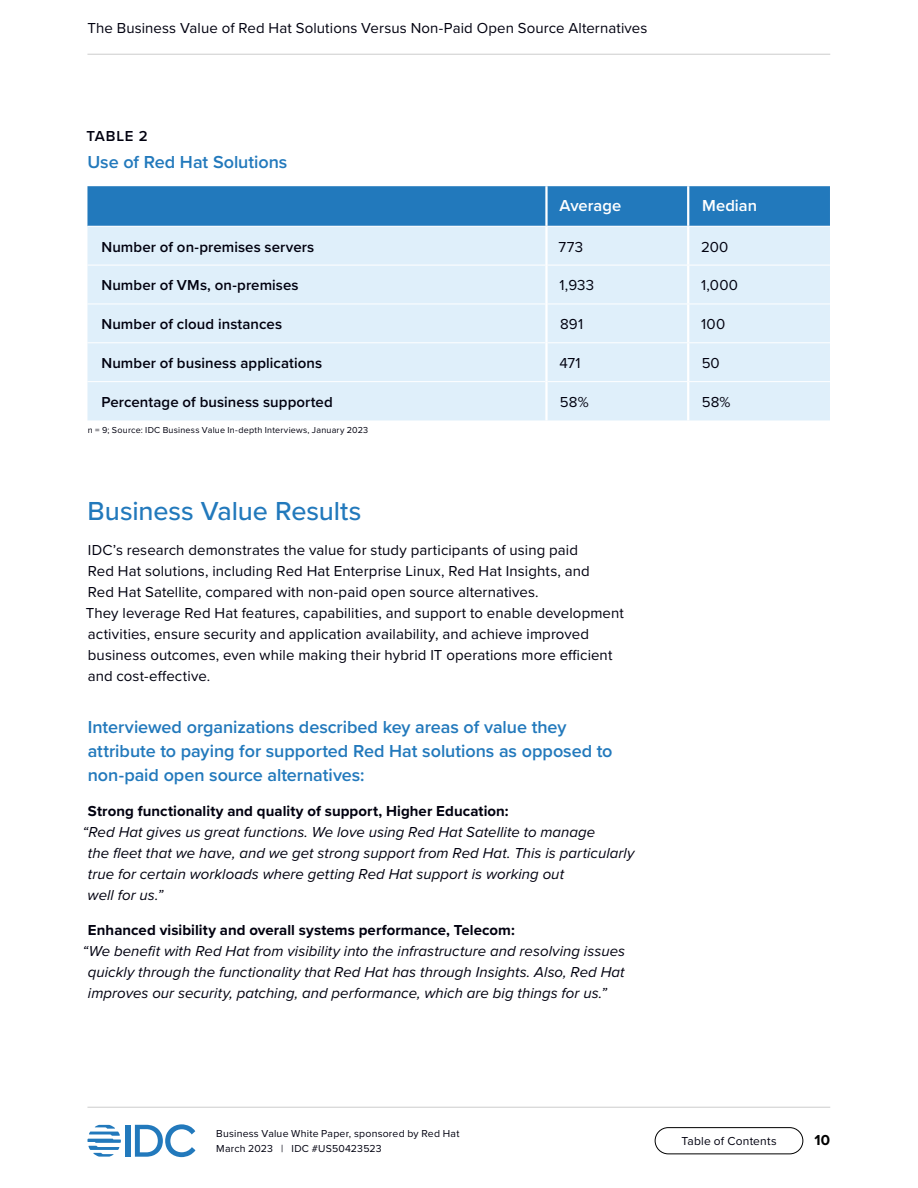
<style>
.page{position:relative;width:918px;height:1188px;background:#fff}
.page>*{position:absolute;margin:0;border:0;box-sizing:border-box;transform-origin:0 0}
.t1{font:500 27px "Proxima Nova";letter-spacing:-.005em;color:#2279bc}
.P_-_Blue_bold_intro{font:600 18px/24px "Proxima Nova";letter-spacing:-.005em;color:#2279bc}
.Table_-_Heading{font:600 18px "Proxima Nova";color:#2279bc}
.Table_-_Column_title{font:600 16.5px "Proxima Nova";color:#fff}
.Table_-_Text__left_a{font:15px/21px "Proxima Nova";letter-spacing:.005em;color:#01010f}
.P_-_Testimonial_quot{font:italic 15px/21px "Proxima Nova";letter-spacing:.005em;color:#01010f}
.Table___Row_title{font:600 15px "Proxima Nova";letter-spacing:.005em;color:#01010f}
.P_-_Testimonial_bold{font:700 15px "Proxima Nova";letter-spacing:.005em;color:#01010f}
.Table_-_Identifier{font:600 15px "Proxima Nova";letter-spacing:.055em;color:#01010f}
.t2{font:700 15px "Proxima Nova";color:#000}
.t3{font:12px "Proxima Nova";letter-spacing:.015em;color:#01010f}
.t4{font:10.5px/15px "Proxima Nova";letter-spacing:.02em;color:#01010f}
.Table_-_Notes_and_so{font:9px "Proxima Nova";letter-spacing:.025em;color:#01010f}
</style>
<div class="page">
<div style="left:126px;top:1125px;width:5px;height:32px;background:#2279bc"></div>
<svg style="left:135px;top:1124px;width:60px;height:33px"></svg>
<svg style="left:87px;top:1125px;width:34px;height:32px"></svg>
<div style="left:655px;top:1127px;width:148px;height:27px;border:1px solid #000;border-radius:13px"></div>
<hr style="left:87px;top:54px;width:743px;height:1px;background:#ccc">
<hr style="left:87px;top:1107px;width:743px;height:1px;background:#ccc">
<div style="left:87px;top:186px;width:743px;height:40px;background:#2279bc"></div>
<div style="left:87px;top:227px;width:458px;height:193px;background:#dfeffa"></div>
<div style="left:548px;top:227px;width:282px;height:193px;background:#dfeffa"></div>
<hr style="left:545px;top:186px;width:3px;height:40px;background:#fff">
<hr style="left:687px;top:186px;width:2px;height:40px;background:#fff">
<hr style="left:687px;top:227px;width:2px;height:38px;background:#fff">
<hr style="left:687px;top:265px;width:2px;height:39px;background:#fff">
<hr style="left:687px;top:304px;width:2px;height:38px;background:#fff">
<hr style="left:687px;top:343px;width:2px;height:38px;background:#fff">
<hr style="left:687px;top:382px;width:2px;height:38px;background:#fff">
<hr style="left:548px;top:265px;width:140px;height:1px;background:#fff">
<hr style="left:688px;top:265px;width:142px;height:1px;background:#fff">
<hr style="left:548px;top:304px;width:140px;height:1px;background:#fff">
<hr style="left:688px;top:304px;width:142px;height:1px;background:#fff">
<hr style="left:548px;top:342px;width:140px;height:1px;background:#fff">
<hr style="left:688px;top:342px;width:142px;height:1px;background:#fff">
<hr style="left:548px;top:381px;width:140px;height:1px;background:#fff">
<hr style="left:688px;top:381px;width:142px;height:1px;background:#fff">
<hr style="left:87px;top:265px;width:458px;height:1px;background:#fff">
<hr style="left:87px;top:304px;width:458px;height:1px;background:#fff">
<hr style="left:87px;top:342px;width:458px;height:1px;background:#fff">
<hr style="left:87px;top:381px;width:458px;height:1px;background:#fff">
<p class="Table_-_Text__left_a" style="left:87px;top:17px;width:561px">The Business Value of Red Hat Solutions Versus Non-Paid Open Source Alternatives</p>
<p class="Table_-_Identifier" style="left:86px;top:125px;width:63px">TABLE 2</p>
<p class="Table_-_Heading" style="left:87px;top:149px;width:202px">Use of Red Hat Solutions</p>
<p class="Table_-_Column_title" style="left:560px;top:193px;width:63px">Average</p>
<p class="Table_-_Column_title" style="left:702px;top:193px;width:56px">Median</p>
<p class="Table___Row_title" style="left:101px;top:235px;width:214px">Number of on-premises servers</p>
<p class="Table_-_Text__left_a" style="left:559px;top:235px;width:26px">773</p>
<p class="Table_-_Text__left_a" style="left:701px;top:235px;width:29px">200</p>
<p class="Table___Row_title" style="left:101px;top:274px;width:199px">Number of VMs, on-premises</p>
<p class="Table_-_Text__left_a" style="left:560px;top:274px;width:36px">1,933</p>
<p class="Table_-_Text__left_a" style="left:701px;top:274px;width:38px">1,000</p>
<p class="Table___Row_title" style="left:101px;top:313px;width:182px">Number of cloud instances</p>
<p class="Table_-_Text__left_a" style="left:560px;top:313px;width:24px">891</p>
<p class="Table_-_Text__left_a" style="left:701px;top:313px;width:25px">100</p>
<p class="Table___Row_title" style="left:101px;top:352px;width:222px">Number of business applications</p>
<p class="Table_-_Text__left_a" style="left:559px;top:352px;width:23px">471</p>
<p class="Table_-_Text__left_a" style="left:702px;top:352px;width:20px">50</p>
<p class="Table___Row_title" style="left:101px;top:391px;width:233px">Percentage of business supported</p>
<p class="Table_-_Text__left_a" style="left:560px;top:391px;width:30px">58%</p>
<p class="Table_-_Text__left_a" style="left:702px;top:391px;width:30px">58%</p>
<p class="Table_-_Notes_and_so" style="left:88px;top:423px;width:282px">n = 9; Source: IDC Business Value In-depth Interviews, January 2023</p>
<h3 class="t1" style="left:88px;top:491px;width:275px">Business Value Results</h3>
<p class="Table_-_Text__left_a" style="left:86px;top:539px;width:540px">IDC’s research demonstrates the value for study participants of using paid<br>Red Hat solutions, including Red Hat Enterprise Linux, Red Hat Insights, and<br>Red Hat Satellite, compared with non-paid open source alternatives.<br>They leverage Red Hat features, capabilities, and support to enable development activities, ensure security and application availability, and achieve improved business outcomes, even while making their hybrid IT operations more efficient and cost-effective.</p>
<p class="P_-_Blue_bold_intro" style="left:88px;top:715px;width:526px">Interviewed organizations described key areas of value they attribute to paying for supported Red Hat solutions as opposed to non-paid open source alternatives:</p>
<p class="P_-_Testimonial_bold" style="left:88px;top:800px;width:422px">Strong functionality and quality of support, Higher Education:</p>
<p class="P_-_Testimonial_quot" style="left:88px;top:821px;width:548px;text-indent:-5px">“Red Hat gives us great functions. We love using Red Hat Satellite to manage<br>the fleet that we have, and we get strong support from Red Hat. This is particularly true for certain workloads where getting Red Hat support is working out<br>well for us.”</p>
<p class="P_-_Testimonial_bold" style="left:88px;top:919px;width:428px">Enhanced visibility and overall systems performance, Telecom:</p>
<p class="P_-_Testimonial_quot" style="left:88px;top:940px;width:539px;text-align:justify;text-indent:-5px">“We benefit with Red Hat from visibility into the infrastructure and resolving issues quickly through the functionality that Red Hat has through Insights. Also, Red Hat improves our security, patching, and performance, which are big things for us.”</p>
<p class="t4" style="left:216px;top:1126px;width:245px">Business Value White Paper, sponsored by Red Hat<br>March 2023 | IDC #US50423523</p>
<p class="t3" style="left:681px;top:1132px;width:97px">Table of Contents</p>
<p class="t2" style="left:815px;top:1129px;width:17px">10</p>
</div>
